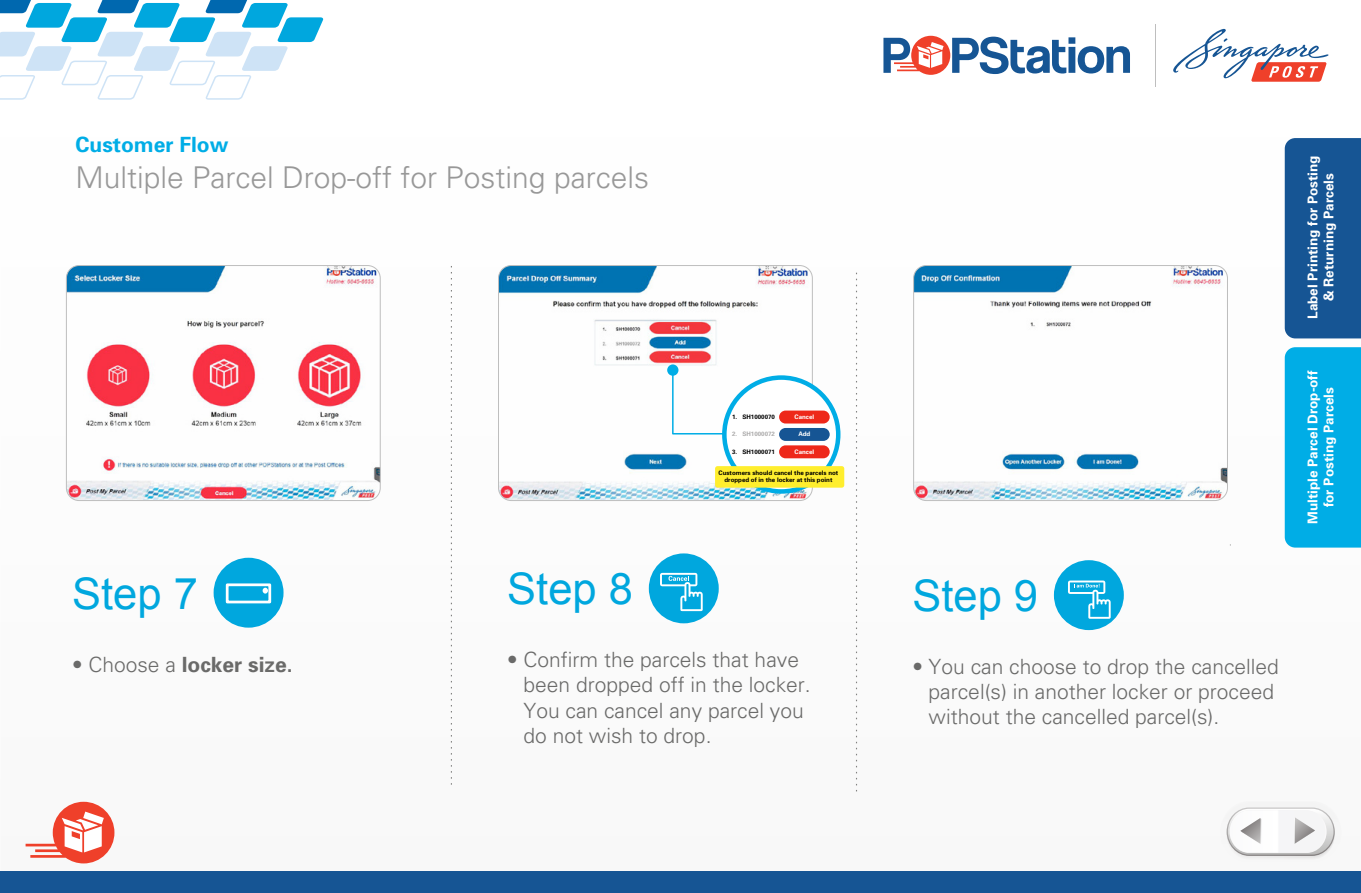
<style>
.page{position:relative;width:1361px;height:893px;background:#fff}
.page>*{position:absolute;margin:0;border:0;box-sizing:border-box;transform-origin:0 0}
.t1{font:43.5px "Arial";color:#00a7de}
.t2{font:300 30px "Univers";color:#989898}
.t3{font:300 21px/25.2px "Univers";color:#6a6a69}
.t4{font:700 21px "Univers";color:#6a6a69}
.t5{font:700 21px "Univers";color:#00ade6}
.t6{font:700 13.5px/16.2px "Univers";color:#fff;text-align:center}
.t7{font:700 6.15px/7.4px "Univers";color:#000;text-align:center}
.t8{font:700 6.15px "Univers";color:#fff}
.t9{font:700 6.15px "Univers";color:#acabab}
.s1{font-weight:300}
</style>
<div class="page">
<svg style="left:0;top:0;width:324px;height:100px"></svg>
<svg style="left:1173px;top:29px;width:155px;height:53px"></svg>
<hr style="left:1155px;top:24px;width:1px;height:62px;background:#bebebe">
<svg style="left:883px;top:36px;width:247px;height:39px"></svg>
<div style="left:1284px;top:347px;width:77px;height:201px;background:#00ade6"></div>
<div style="left:1284px;top:138px;width:77px;height:200px;background:#165594"></div>
<div style="left:0;top:871px;width:1360px;height:22px;background:#165594"></div>
<svg style="left:26px;top:802px;width:88px;height:61px"></svg>
<div style="left:1220px;top:803px;width:121px;height:61px;background:#f8f8f8;border-radius:30px"></div>
<div style="left:1220px;top:801px;width:121px;height:61px;background:#f4f4f4;border-radius:30px"></div>
<div style="left:1226px;top:807px;width:108px;height:49px;background:#d4d3d3;border-radius:23px"></div>
<svg style="left:1226px;top:809px;width:108px;height:49px"></svg>
<svg style="left:451px;top:266px;width:1px;height:519px"></svg>
<svg style="left:856px;top:273px;width:1px;height:518px"></svg>
<div style="left:649px;top:553px;width:70px;height:70px;background:#00a7de;border-radius:50%"></div>
<div style="left:1054px;top:560px;width:70px;height:70px;background:#00a7de;border-radius:50%"></div>
<img style="left:66px;top:266px;width:313px;height:235px">
<div style="left:66px;top:265px;width:315px;height:236px;border:1px solid #bebebe;border-radius:13px"></div>
<img style="left:498px;top:267px;width:313px;height:234px">
<div style="left:498px;top:265px;width:315px;height:236px;border:1px solid #bebebe;border-radius:13px"></div>
<img style="left:915px;top:267px;width:312px;height:234px">
<div style="left:913px;top:265px;width:315px;height:236px;border:1px solid #bebebe;border-radius:13px"></div>
<div style="left:724px;top:378px;width:114px;height:113px;background:#fff;border-radius:50%"></div>
<div style="left:722px;top:375px;width:118px;height:119px;border:4px solid #00ade6;border-radius:50%"></div>
<svg style="left:671px;top:368px;width:54px;height:67px"></svg>
<div style="left:667px;top:364px;width:11px;height:12px;background:#00ade6;border-radius:50%"></div>
<div style="left:779px;top:445px;width:50px;height:13px;background:#ee281a;border-radius:6px"></div>
<div style="left:779px;top:428px;width:50px;height:13px;background:#165594;border-radius:6px"></div>
<div style="left:779px;top:411px;width:50px;height:12px;background:#ee281a;border-radius:6px"></div>
<div style="left:715px;top:466px;width:129px;height:22px;background:#ffee2e;border-radius:3px"></div>
<svg style="left:214px;top:558px;width:69px;height:70px"></svg>
<svg style="left:660px;top:573px;width:43px;height:38px"></svg>
<svg style="left:1068px;top:580px;width:42px;height:39px"></svg>
<p class="t5" style="left:75px;top:132px;width:154px">Customer Flow</p>
<h2 class="t2" style="left:75px;top:159px;width:575px">Multiple Parcel Drop-off for Posting parcels</h2>
<p class="t7" style="left:732px;top:413px;width:45px">1. SH1000070</p>
<p class="t8" style="left:794px;top:413px;width:21px">Cancel</p>
<p class="t9" style="left:732px;top:430px;width:45px">2. SH1000072</p>
<p class="t8" style="left:798px;top:430px;width:14px">Add</p>
<p class="t7" style="left:732px;top:448px;width:45px">3. SH1000071</p>
<p class="t8" style="left:794px;top:448px;width:21px">Cancel</p>
<p class="t7" style="left:718px;top:469px;width:121px">Customers should cancel the parcels not dropped of in the locker at this point</p>
<h1 class="t1" style="left:72px;top:565px;width:127px">Step 7</h1>
<h1 class="t1" style="left:507px;top:560px;width:127px">Step 8</h1>
<h1 class="t1" style="left:912px;top:567px;width:127px">Step 9</h1>
<p class="t4" style="left:72px;top:651px;width:222px"><span class="s1">• Choose a</span> locker size.</p>
<p class="t3" style="left:523px;top:647px;width:289px;text-indent:-16px">• Confirm the parcels that have been dropped off in the locker.<br>You can cancel any parcel you do not wish to drop.</p>
<p class="t3" style="left:928px;top:654px;width:352px;text-indent:-16px">• You can choose to drop the cancelled parcel(s) in another locker or proceed without the cancelled parcel(s).</p>
<p class="t6" style="left:1304px;top:319px;width:165px;rotate:-90deg">Label Printing for Posting &amp; Returning Parcels</p>
<p class="t6" style="left:1304px;top:524px;width:155px;rotate:-90deg">Multiple Parcel Drop-off for Posting Parcels</p>
</div>
